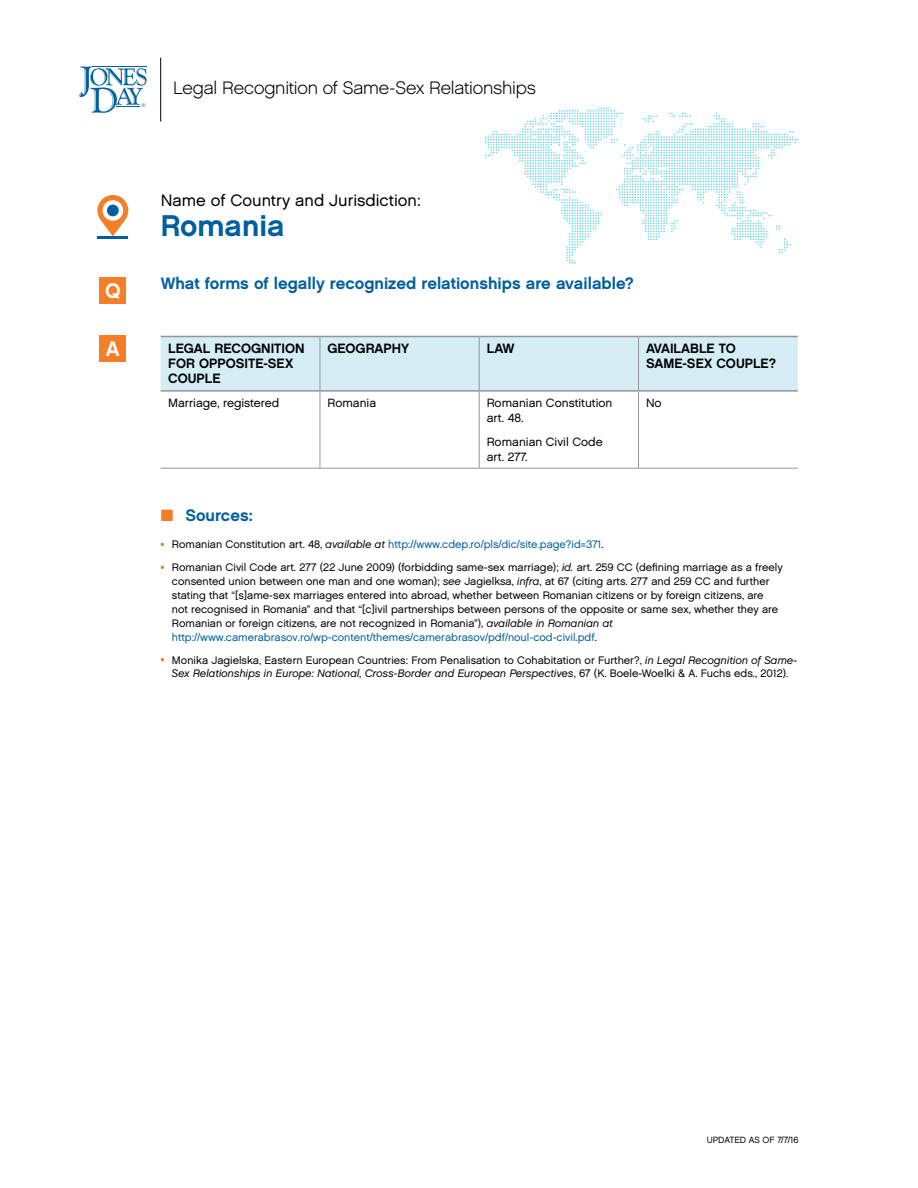
<style>
.page{position:relative;width:918px;height:1188px;background:#fff}
.page>*{position:absolute;margin:0;border:0;box-sizing:border-box;transform-origin:0 0}
.CNTRY{font:30px "Chalet New York Nineteen Sixty";color:#005f9e}
.t1{font:21px "Chalet New York Nineteen Sixty";color:#fff}
.t2{font:18px "Chalet English Channel";letter-spacing:-.01em;color:#000}
.Q{font:16.5px "Chalet New York Nineteen Sixty";color:#005f9e}
.CNTRY-2{font:16.5px "Chalet London Nineteen Sixty";color:#000}
.SRC_Header_Bold_U_LC{font:16.5px "Chalet New York Nineteen Sixty";color:#005f9e}
.TBL_HEAD_B{font:13.5px/15px "Chalet New York Nineteen Sixty";color:#000}
.TBL_BC{font:12px/15px "Chalet London Nineteen Sixty";color:#000}
.t3{font:10.8px/13.8px "Chalet London Nineteen Sixty";color:#000}
.t4{font:10.8px "Chalet London Nineteen Sixty";color:#005f9e}
.t5{font:9px "Chalet London Nineteen Sixty";color:#000}
.s1{color:#f57e29}
.s2{color:#000}
.s3{font-family:"Chalet Oblique London";color:#000}
.s4{font-family:"Chalet Oblique London"}
.s5{color:#005f9e}
</style>
<div class="page">
<div style="left:161px;top:337px;width:637px;height:53px;background:#d5eef5"></div>
<hr style="left:479px;top:337px;width:1px;height:53px;background:#939598">
<hr style="left:479px;top:392px;width:1px;height:76px;background:#939598">
<hr style="left:320px;top:468px;width:159px;height:1px;background:#939598">
<hr style="left:479px;top:468px;width:160px;height:1px;background:#939598">
<hr style="left:320px;top:392px;width:1px;height:76px;background:#939598">
<hr style="left:161px;top:468px;width:159px;height:1px;background:#939598">
<hr style="left:638px;top:392px;width:1px;height:76px;background:#939598">
<hr style="left:639px;top:468px;width:159px;height:1px;background:#939598">
<hr style="left:320px;top:336px;width:159px;height:1px;background:#939598">
<hr style="left:479px;top:336px;width:160px;height:1px;background:#939598">
<hr style="left:320px;top:390px;width:159px;height:2px;background:#939598">
<hr style="left:479px;top:390px;width:160px;height:2px;background:#939598">
<hr style="left:639px;top:336px;width:159px;height:1px;background:#939598">
<hr style="left:639px;top:390px;width:159px;height:2px;background:#939598">
<hr style="left:638px;top:337px;width:1px;height:53px;background:#939598">
<hr style="left:161px;top:336px;width:159px;height:1px;background:#939598">
<hr style="left:161px;top:390px;width:159px;height:2px;background:#939598">
<hr style="left:320px;top:337px;width:1px;height:53px;background:#939598">
<svg style="left:97px;top:195px;width:31px;height:41px"></svg>
<div style="left:103px;top:200px;width:20px;height:21px;background:#fff;border-radius:50%"></div>
<div style="left:107px;top:205px;width:12px;height:11px;background:#005f9e;border-radius:50%"></div>
<hr style="left:97px;top:236px;width:31px;height:3px;background:#005f9e">
<div style="left:100px;top:278px;width:26px;height:26px;background:#f57e29"></div>
<div style="left:100px;top:336px;width:26px;height:26px;background:#f57e29"></div>
<svg style="left:485px;top:107px;width:314px;height:157px"></svg>
<hr style="left:160px;top:58px;width:1px;height:63px;background:#000">
<svg style="left:79px;top:66px;width:68px;height:47px"></svg>
<p class="t1" style="left:105px;top:278px;width:17px">Q</p>
<p class="t1" style="left:106px;top:336px;width:16px">A</p>
<p class="t2" style="left:173px;top:77px;width:364px">Legal Recognition of Same-Sex Relationships</p>
<p class="CNTRY-2" style="left:161px;top:191px;width:262px">Name of Country and Jurisdiction:</p>
<p class="CNTRY" style="left:161px;top:208px;width:125px">Romania</p>
<p class="Q" style="left:161px;top:273px;width:475px">What forms of legally recognized relationships are available?</p>
<p class="TBL_HEAD_B" style="left:168px;top:341px;width:138px">LEGAL RECOGNITION<br>FOR OPPOSITE-SEX<br>COUPLE</p>
<p class="TBL_HEAD_B" style="left:327px;top:341px;width:83px">GEOGRAPHY</p>
<p class="TBL_HEAD_B" style="left:487px;top:341px;width:29px">LAW</p>
<p class="TBL_HEAD_B" style="left:646px;top:341px;width:132px">AVAILABLE TO<br>SAME-SEX COUPLE?</p>
<p class="TBL_BC" style="left:168px;top:395px;width:113px">Marriage, registered</p>
<p class="TBL_BC" style="left:327px;top:395px;width:50px">Romania</p>
<p class="TBL_BC" style="left:487px;top:395px;width:127px">Romanian Constitution art. 48.</p>
<p class="TBL_BC" style="left:487px;top:434px;width:118px">Romanian Civil Code art. 277.</p>
<p class="TBL_BC" style="left:646px;top:395px;width:17px">No</p>
<p class="SRC_Header_Bold_U_LC" style="left:161px;top:505px;width:94px"><span class="s1">■</span> Sources:</p>
<p class="t4" style="left:161px;top:538px;width:445px"><span class="s1">•</span> <span class="s2">Romanian Constitution art. 48,</span> <span class="s3">available at</span> http://www.cdep.ro/pls/dic/site.page?id=371<span class="s2">.</span></p>
<p class="t3" style="left:172px;top:561px;width:612px;text-indent:-11px"><span class="s1">•</span> Romanian Civil Code art. 277 (22 June 2009) (forbidding same-sex marriage); <span class="s4">id.</span> art. 259 CC (defining marriage as a freely consented union between one man and one woman); <span class="s4">see</span> Jagielksa, <span class="s4">infra</span>, at 67 (citing arts. 277 and 259 CC and further stating that “[s]ame-sex marriages entered into abroad, whether between Romanian citizens or by foreign citizens, are<br>not recognised in Romania” and that “[c]ivil partnerships between persons of the opposite or same sex, whether they are Romanian or foreign citizens, are not recognized in Romania”), <span class="s4">available in Romanian at </span><span class="s5">http://www.camerabrasov.ro/wp-content/themes/camerabrasov/pdf/noul-cod-civil.pdf</span>.</p>
<p class="t3" style="left:161px;top:653px;width:638px;text-align:center"><span class="s1">•</span> Monika Jagielska, Eastern European Countries: From Penalisation to Cohabitation or Further?, <span class="s4">in Legal Recognition of Same-<br>Sex Relationships in Europe: National, Cross-Border and European Perspectives</span>, 67 (K. Boele-Woelki &amp; A. Fuchs eds., 2012).</p>
<p class="t5" style="left:707px;top:1135px;width:93px">UPDATED AS OF 7/7/16</p>
</div>
